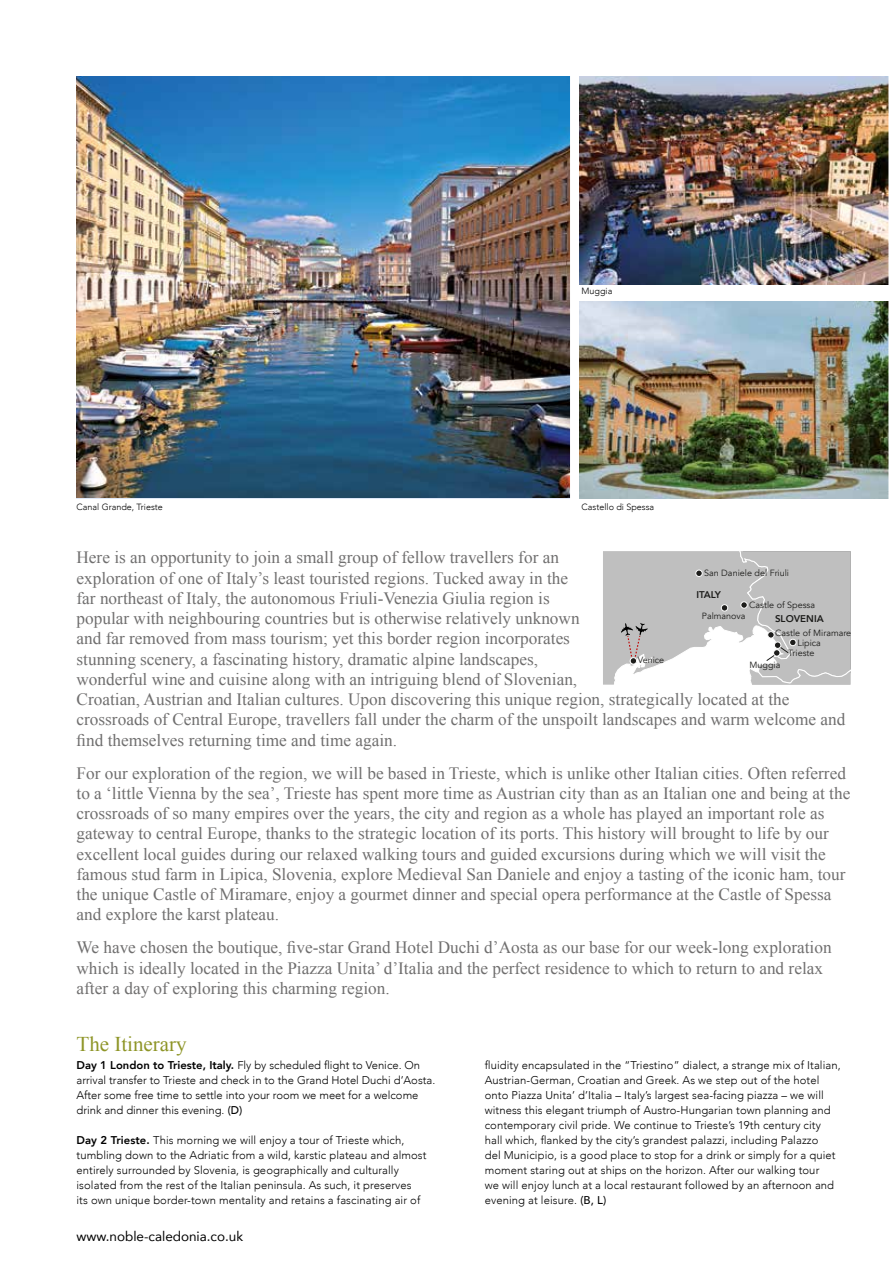
<style>
.page{position:relative;width:893px;height:1263px;background:#fff}
.page>*{position:absolute;margin:0;border:0;box-sizing:border-box;transform-origin:0 0}
.t1{font:21px "Times New Roman";color:#8e9527}
.t2{font:17.25px/20.2px "Times New Roman";color:#706f6f}
.t3{font:13.5px "Avenir";color:#000}
.t4{font:300 11.25px/15px "Avenir";letter-spacing:.01em;color:#000}
.t5{font:800 9.75px "Avenir";color:#1d1d1b}
.t6{font:9px/10.8px "Avenir";color:#1d1d1b}
.t7{font:300 9px "Avenir";color:#000}
.s1{font-weight:800}
.s2{font-weight:500}
</style>
<div class="page">
<img style="left:77px;top:77px;width:493px;height:421px">
<img style="left:579px;top:77px;width:309px;height:207px">
<img style="left:579px;top:301px;width:309px;height:198px">
<svg style="left:603px;top:551px;width:247px;height:134px"></svg>
<div style="left:767px;top:631px;width:7px;height:7px;border:1px solid #fff;border-radius:50%"></div>
<div style="left:774px;top:642px;width:7px;height:6px;background:#1d1d1b;border-radius:50%"></div>
<div style="left:774px;top:642px;width:7px;height:7px;border:1px solid #fff;border-radius:50%"></div>
<div style="left:773px;top:650px;width:7px;height:6px;background:#1d1d1b;border-radius:50%"></div>
<div style="left:773px;top:649px;width:7px;height:7px;border:1px solid #fff;border-radius:50%"></div>
<div style="left:790px;top:639px;width:6px;height:7px;background:#1d1d1b;border-radius:50%"></div>
<div style="left:789px;top:639px;width:7px;height:7px;border:1px solid #fff;border-radius:50%"></div>
<div style="left:630px;top:658px;width:7px;height:6px;background:#1d1d1b;border-radius:50%"></div>
<div style="left:630px;top:657px;width:7px;height:7px;border:1px solid #fff;border-radius:50%"></div>
<p class="t7" style="left:581px;top:286px;width:32px">Muggia</p>
<p class="t7" style="left:77px;top:501px;width:88px">Canal Grande, Trieste</p>
<p class="t7" style="left:581px;top:501px;width:74px">Castello di Spessa</p>
<p class="t2" style="left:77px;top:547px;width:770px">Here is an opportunity to join a small group of fellow travellers for an<br>exploration of one of Italy’s least touristed regions. Tucked away in the<br>far northeast of Italy, the autonomous Friuli-Venezia Giulia region is<br>popular with neighbouring countries but is otherwise relatively unknown<br>and far removed from mass tourism; yet this border region incorporates<br>stunning scenery, a fascinating history, dramatic alpine landscapes,<br>wonderful wine and cuisine along with an intriguing blend of Slovenian,<br>Croatian, Austrian and Italian cultures. Upon discovering this unique region, strategically located at the crossroads of Central Europe, travellers fall under the charm of the unspoilt landscapes and warm welcome and find themselves returning time and time again.</p>
<p class="t2" style="left:77px;top:762px;width:775px">For our exploration of the region, we will be based in Trieste, which is unlike other Italian cities. Often referred to a ‘little Vienna by the sea’, Trieste has spent more time as Austrian city than as an Italian one and being at the crossroads of so many empires over the years, the city and region as a whole has played an important role as gateway to central Europe, thanks to the strategic location of its ports. This history will brought to life by our excellent local guides during our relaxed walking tours and guided excursions during which we will visit the famous stud farm in Lipica, Slovenia, explore Medieval San Daniele and enjoy a tasting of the iconic ham, tour the unique Castle of Miramare, enjoy a gourmet dinner and special opera performance at the Castle of Spessa and explore the karst plateau.</p>
<p class="t2" style="left:77px;top:937px;width:757px">We have chosen the boutique, five-star Grand Hotel Duchi d’Aosta as our base for our week-long exploration which is ideally located in the Piazza Unita’ d’Italia and the perfect residence to which to return to and relax after a day of exploring this charming region.</p>
<p class="t6" style="left:704px;top:567px;width:86px">San Daniele del Friuli</p>
<p class="t5" style="left:696px;top:587px;width:26px">ITALY</p>
<p class="t6" style="left:749px;top:599px;width:67px">Castle of Spessa</p>
<p class="t6" style="left:702px;top:611px;width:45px">Palmanova</p>
<p class="t5" style="left:775px;top:611px;width:50px">SLOVENIA</p>
<p class="t6" style="left:788px;top:637px;width:34px;text-indent:9px">Lipica<br>Trieste</p>
<p class="t6" style="left:749px;top:659px;width:32px">Muggia</p>
<p class="t6" style="left:775px;top:628px;width:77px">Castle of Miramare</p>
<p class="t6" style="left:638px;top:654px;width:28px">Venice</p>
<p class="t1" style="left:77px;top:1029px;width:112px">The Itinerary</p>
<p class="t4" style="left:77px;top:1057px;width:360px"><span class="s1">Day 1 London to Trieste, Italy.</span> Fly by scheduled flight to Venice. On arrival transfer to Trieste and check in to the Grand Hotel Duchi d’Aosta.<br>After some free time to settle into your room we meet for a welcome drink and dinner this evening. <span class="s2">(D)</span></p>
<p class="t4" style="left:77px;top:1132px;width:352px"><span class="s1">Day 2 Trieste.</span> This morning we will enjoy a tour of Trieste which, tumbling down to the Adriatic from a wild, karstic plateau and almost entirely surrounded by Slovenia, is geographically and culturally isolated from the rest of the Italian peninsula. As such, it preserves<br>its own unique border-town mentality and retains a fascinating air of</p>
<p class="t3" style="left:77px;top:1226px;width:168px">www.noble-caledonia.co.uk</p>
<p class="t4" style="left:485px;top:1057px;width:357px">fluidity encapsulated in the “Triestino” dialect, a strange mix of Italian, Austrian-German, Croatian and Greek. As we step out of the hotel onto Piazza Unita’ d’Italia – Italy’s largest sea-facing piazza – we will witness this elegant triumph of Austro-Hungarian town planning and contemporary civil pride. We continue to Trieste’s 19th century city hall which, flanked by the city’s grandest palazzi, including Palazzo<br>del Municipio, is a good place to stop for a drink or simply for a quiet moment staring out at ships on the horizon. After our walking tour<br>we will enjoy lunch at a local restaurant followed by an afternoon and evening at leisure. <span class="s2">(B, L)</span></p>
</div>
